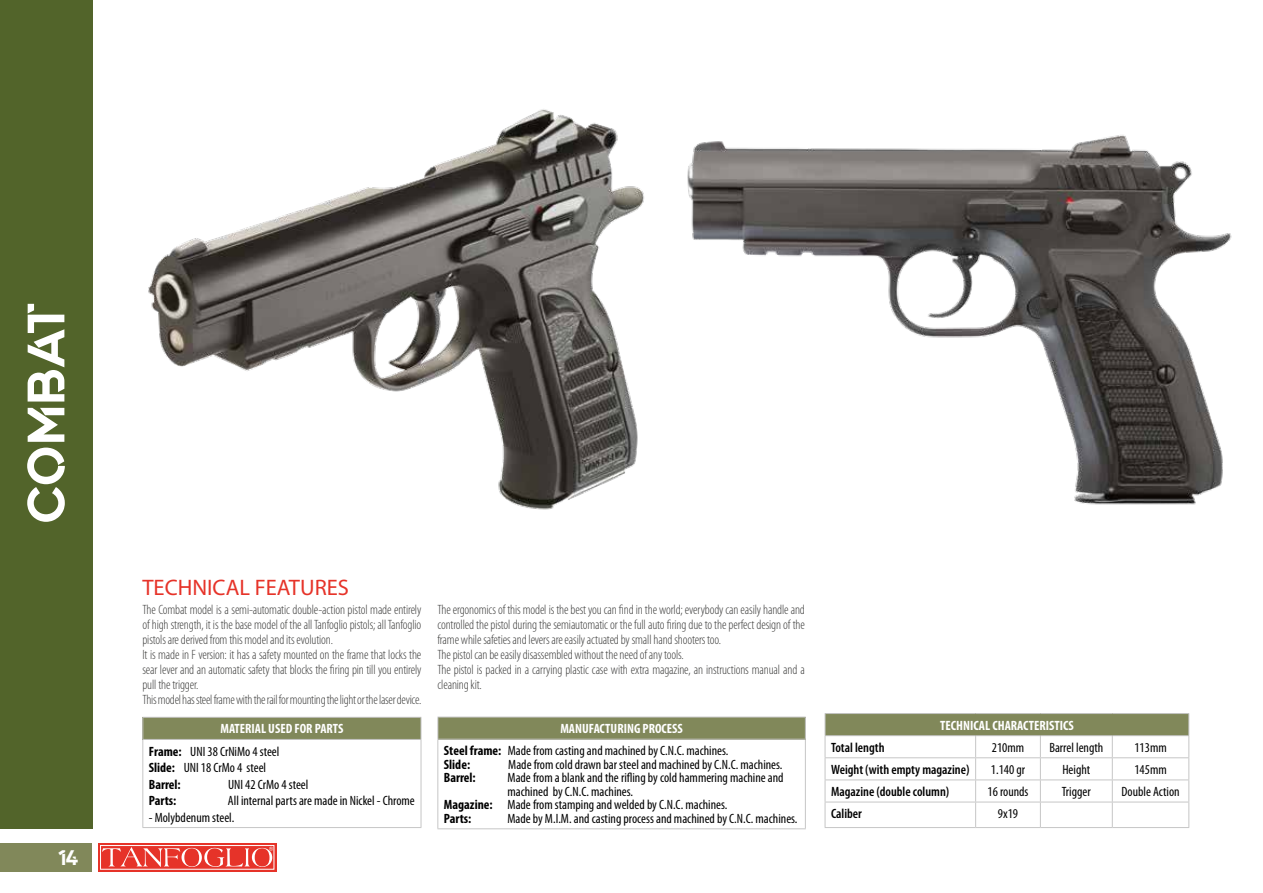
<style>
.page{position:relative;width:1263px;height:893px;background:#fff}
.page>*{position:absolute;margin:0;border:0;box-sizing:border-box;transform-origin:0 0}
.t1{font:52.5px "Quantify";letter-spacing:.005em;color:#fff}
.t2{font:22.5px "Myriad Pro";color:#e63329}
.t3{font:21px "Quantify";color:#fff}
.t4{font:300 condensed 13.5px/15px "Myriad Pro";letter-spacing:-.01em;color:#3c3c3b}
.t5{font:condensed 13.5px/16.5px "Myriad Pro";color:#000}
.t6{font:700 condensed 13.5px/22.2px "Myriad Pro";color:#fff}
.t7{font:600 condensed 13.5px "Myriad Pro";color:#000}
.t8{font:700 condensed 13.5px "Myriad Pro";color:#000}
.s1{color:#000}
.s2{font-weight:400;color:#000}
.s3{font-weight:700}
.s4{font-weight:700;color:#fff}
</style>
<div class="page">
<div style="left:98px;top:843px;width:178px;height:29px;background:#e63329"></div>
<div style="left:100px;top:845px;width:174px;height:25px;border:1px solid #fff"></div>
<svg style="left:102px;top:847px;width:171px;height:20px"></svg>
<div style="left:0;top:843px;width:92px;height:29px;background:#81885a"></div>
<div style="left:143px;top:717px;width:278px;height:22px;background:#81885a"></div>
<hr style="left:142px;top:717px;width:279px;height:1px;background:#c6c6c6">
<svg style="left:142px;top:718px;width:1px;height:21px"></svg>
<svg style="left:421px;top:718px;width:1px;height:21px"></svg>
<hr style="left:142px;top:739px;width:279px;height:1px;background:#c6c6c6">
<hr style="left:142px;top:740px;width:1px;height:87px;background:#c6c6c6">
<hr style="left:421px;top:740px;width:1px;height:87px;background:#c6c6c6">
<hr style="left:142px;top:827px;width:279px;height:1px;background:#c6c6c6">
<img style="left:148px;top:109px;width:496px;height:401px">
<div style="left:438px;top:717px;width:367px;height:22px;background:#81885a"></div>
<hr style="left:437px;top:717px;width:369px;height:1px;background:#c6c6c6">
<svg style="left:437px;top:717px;width:1px;height:22px"></svg>
<svg style="left:805px;top:717px;width:1px;height:22px"></svg>
<hr style="left:437px;top:739px;width:369px;height:1px;background:#c6c6c6">
<hr style="left:437px;top:740px;width:1px;height:88px;background:#c6c6c6">
<hr style="left:805px;top:740px;width:1px;height:88px;background:#c6c6c6">
<hr style="left:437px;top:828px;width:369px;height:1px;background:#c6c6c6">
<div style="left:825px;top:713px;width:364px;height:23px;background:#81885a"></div>
<hr style="left:825px;top:713px;width:151px;height:1px;background:#c6c6c6">
<hr style="left:976px;top:713px;width:64px;height:1px;background:#c6c6c6">
<hr style="left:1040px;top:713px;width:72px;height:1px;background:#c6c6c6">
<hr style="left:1112px;top:713px;width:77px;height:1px;background:#c6c6c6">
<hr style="left:825px;top:735px;width:151px;height:1px;background:#c6c6c6">
<hr style="left:976px;top:735px;width:64px;height:1px;background:#c6c6c6">
<hr style="left:1040px;top:735px;width:72px;height:1px;background:#c6c6c6">
<hr style="left:1112px;top:735px;width:77px;height:1px;background:#c6c6c6">
<hr style="left:825px;top:757px;width:151px;height:1px;background:#c6c6c6">
<hr style="left:976px;top:757px;width:64px;height:1px;background:#c6c6c6">
<hr style="left:1040px;top:757px;width:72px;height:1px;background:#c6c6c6">
<hr style="left:1112px;top:757px;width:77px;height:1px;background:#c6c6c6">
<hr style="left:825px;top:779px;width:151px;height:1px;background:#c6c6c6">
<hr style="left:976px;top:779px;width:64px;height:1px;background:#c6c6c6">
<hr style="left:1040px;top:779px;width:72px;height:1px;background:#c6c6c6">
<hr style="left:1112px;top:779px;width:77px;height:1px;background:#c6c6c6">
<hr style="left:825px;top:802px;width:151px;height:1px;background:#c6c6c6">
<svg style="left:825px;top:714px;width:1px;height:113px"></svg>
<hr style="left:976px;top:802px;width:64px;height:1px;background:#c6c6c6">
<svg style="left:975px;top:736px;width:1px;height:91px"></svg>
<hr style="left:1040px;top:802px;width:72px;height:1px;background:#c6c6c6">
<svg style="left:1040px;top:736px;width:1px;height:91px"></svg>
<hr style="left:1112px;top:802px;width:77px;height:1px;background:#c6c6c6">
<svg style="left:1112px;top:736px;width:1px;height:91px"></svg>
<svg style="left:1188px;top:714px;width:1px;height:113px"></svg>
<hr style="left:825px;top:827px;width:151px;height:1px;background:#c6c6c6">
<hr style="left:976px;top:827px;width:64px;height:1px;background:#c6c6c6">
<hr style="left:1040px;top:827px;width:72px;height:1px;background:#c6c6c6">
<hr style="left:1112px;top:827px;width:77px;height:1px;background:#c6c6c6">
<img style="left:687px;top:135px;width:545px;height:370px">
<div style="left:0;top:0;width:92px;height:829px;background:#52642a"></div>
<h1 class="t1" style="left:16px;top:523px;width:222px;rotate:-90deg">COMBAT</h1>
<h3 class="t3" style="left:58px;top:846px;width:22px">14</h3>
<h2 class="t2" style="left:142px;top:574px;width:208px">TECHNICAL FEATURES</h2>
<p class="t4" style="left:142px;top:603px;width:280px">The Combat model is a semi-automatic double-action pistol made entirely of high strength, it is the base model of the all Tanfoglio pistols; all Tanfoglio pistols are derived from this model and its evolution.<br>It is made in F version: it has a safety mounted on the frame that locks the sear lever and an automatic safety that blocks the firing pin till you entirely pull the trigger.<br>This model has steel frame with the rail for mounting the light or the laser device.</p>
<p class="t4" style="left:437px;top:603px;width:369px">The ergonomics of this model is the best you can find in the world; everybody can easily handle and controlled the pistol during the semiautomatic or the full auto firing due to the perfect design of the frame while safeties and levers are easily actuated by small hand shooters too.<br>The pistol can be easily disassembled without the need of any tools.<br>The pistol is packed in a carrying plastic case with extra magazine, an instructions manual and a cleaning kit.</p>
<p class="t6" style="left:149px;top:717px;width:196px;text-indent:72px">MATERIAL USED FOR PARTS<br><span class="s1">Frame:</span> <span class="s2">UNI 38 CrNiMo 4 steel</span></p>
<p class="t5" style="left:149px;top:759px;width:119px"><span class="s3">Slide:</span> UNI 18 CrMo 4 steel<br><span class="s3">Barrel:</span></p>
<p class="t5" style="left:444px;top:717px;width:286px;line-height:22.2px;text-indent:117px"><span class="s4">MANUFACTURING PROCESS<br></span><span class="s3">Steel frame:</span> Made from casting and machined by C.N.C. machines.</p>
<p class="t8" style="left:444px;top:756px;width:28px">Slide:</p>
<p class="t5" style="left:508px;top:756px;width:276px">Made from cold drawn bar steel and machined by C.N.C. machines.</p>
<p class="t8" style="left:444px;top:769px;width:33px">Barrel:</p>
<p class="t5" style="left:508px;top:769px;width:278px">Made from a blank and the rifling by cold hammering machine and</p>
<p class="t5" style="left:507px;top:783px;width:127px">machined by C.N.C. machines.</p>
<p class="t5" style="left:444px;top:796px;width:285px"><span class="s3">Magazine:</span> Made from stamping and welded by C.N.C. machines.</p>
<p class="t8" style="left:444px;top:810px;width:29px">Parts:</p>
<p class="t5" style="left:507px;top:810px;width:292px">Made by M.I.M. and casting process and machined by C.N.C. machines.</p>
<p class="t5" style="left:228px;top:776px;width:82px">UNI 42 CrMo 4 steel</p>
<p class="t8" style="left:149px;top:792px;width:29px">Parts:</p>
<p class="t5" style="left:228px;top:792px;width:188px">All internal parts are made in Nickel - Chrome</p>
<p class="t5" style="left:149px;top:809px;width:87px">- Molybdenum steel.</p>
<p class="t6" style="left:940px;top:714px;width:135px">TECHNICAL CHARACTERISTICS</p>
<p class="t7" style="left:831px;top:740px;width:55px">Total length</p>
<p class="t5" style="left:992px;top:739px;width:34px">210mm</p>
<p class="t5" style="left:1049px;top:739px;width:55px">Barrel length</p>
<p class="t5" style="left:1134px;top:739px;width:34px">113mm</p>
<p class="t7" style="left:831px;top:762px;width:140px">Weight (with empty magazine)</p>
<p class="t5" style="left:991px;top:761px;width:36px">1.140 gr</p>
<p class="t5" style="left:1062px;top:761px;width:29px">Height</p>
<p class="t5" style="left:1134px;top:761px;width:34px">145mm</p>
<p class="t7" style="left:831px;top:784px;width:120px">Magazine (double column)</p>
<p class="t5" style="left:987px;top:783px;width:42px">16 rounds</p>
<p class="t5" style="left:1062px;top:783px;width:30px">Trigger</p>
<p class="t5" style="left:1121px;top:783px;width:60px">Double Action</p>
<p class="t7" style="left:831px;top:806px;width:32px">Caliber</p>
<p class="t5" style="left:998px;top:805px;width:22px">9x19</p>
</div>
